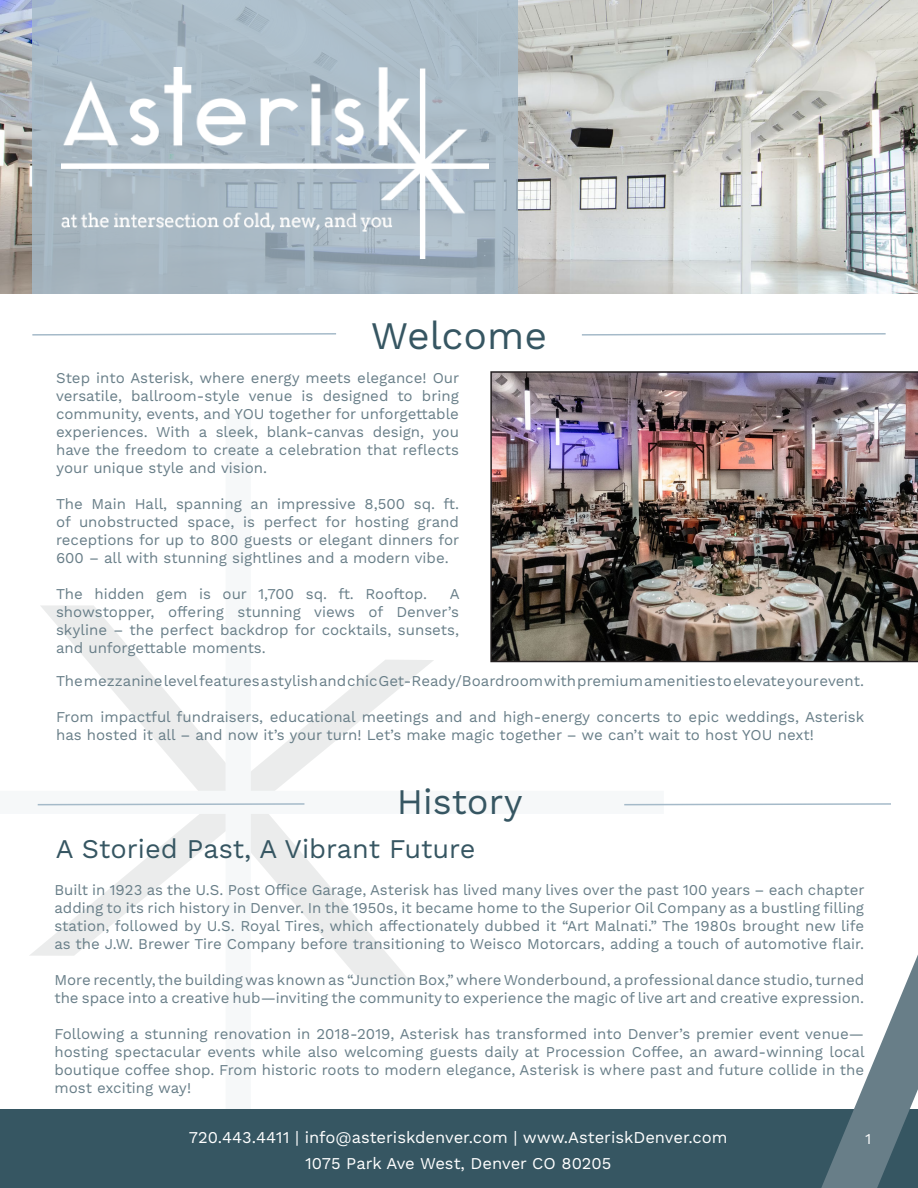
<style>
.page{position:relative;width:918px;height:1188px;background:#fff}
.page>*{position:absolute;margin:0;border:0;box-sizing:border-box;transform-origin:0 0}
.t1{font:39px "Work Sans";color:#365662}
.t2{font:36px "Work Sans";color:#365662}
.t3{font:27px "Work Sans";color:#365662}
.t4{font:16.5px "Work Sans";color:#fff}
.t5{font:15px/18px "Work Sans";color:#687e88;text-align:justify}
.t6{font:15px "Work Sans";color:#fff}
</style>
<div class="page">
<svg style="left:30px;top:605px;width:634px;height:374px"></svg>
<div style="left:0;top:1109px;width:918px;height:79px;background:#365662"></div>
<img style="left:0;top:0;width:918px;height:294px">
<div style="left:32px;top:0;width:485px;height:294px;background:#a5bac9"></div>
<img style="left:61px;top:68px;width:427px;height:191px">
<svg style="left:821px;top:955px;width:97px;height:233px"></svg>
<svg style="left:32px;top:333px;width:304px;height:3px"></svg>
<svg style="left:582px;top:333px;width:304px;height:3px"></svg>
<img style="left:490px;top:371px;width:428px;height:291px">
<svg style="left:36px;top:802px;width:270px;height:4px"></svg>
<svg style="left:623px;top:802px;width:268px;height:4px"></svg>
<p class="t1" style="left:371px;top:313px;width:178px">Welcome</p>
<p class="t5" style="left:56px;top:370px;width:405px">Step into Asterisk, where energy meets elegance! Our versatile, ballroom-style venue is designed to bring community, events, and YOU together for unforgettable experiences. With a sleek, blank-canvas design, you have the freedom to create a celebration that reflects your unique style and vision.</p>
<p class="t5" style="left:56px;top:496px;width:405px">The Main Hall, spanning an impressive 8,500 sq. ft. of unobstructed space, is perfect for hosting grand receptions for up to 800 guests or elegant dinners for 600 – all with stunning sightlines and a modern vibe.</p>
<p class="t5" style="left:56px;top:586px;width:373px">The hidden gem is our 1,700 sq. ft. Rooftop.</p>
<p class="t5" style="left:56px;top:586px;width:405px;text-indent:394px">A showstopper, offering stunning views of Denver’s skyline – the perfect backdrop for cocktails, sunsets, and unforgettable moments.</p>
<p class="t5" style="left:56px;top:673px;width:809px">The mezzanine level features a stylish and chic Get-Ready/Boardroom with premium amenities to elevate your event.</p>
<p class="t5" style="left:56px;top:709px;width:810px">From impactful fundraisers, educational meetings and and high-energy concerts to epic weddings, Asterisk has hosted it all – and now it’s your turn! Let’s make magic together – we can’t wait to host YOU next!</p>
<p class="t2" style="left:397px;top:780px;width:127px">History</p>
<p class="t3" style="left:56px;top:833px;width:421px">A Storied Past, A Vibrant Future</p>
<p class="t5" style="left:54px;top:882px;width:812px">Built in 1923 as the U.S. Post Office Garage, Asterisk has lived many lives over the past 100 years – each chapter adding to its rich history in Denver. In the 1950s, it became home to the Superior Oil Company as a bustling filling station, followed by U.S. Royal Tires, which affectionately dubbed it “Art Malnati.” The 1980s brought new life as the J.W. Brewer Tire Company before transitioning to Weisco Motorcars, adding a touch of automotive flair.</p>
<p class="t5" style="left:54px;top:972px;width:811px">More recently, the building was known as “Junction Box,” where Wonderbound, a professional dance studio, turned the space into a creative hub—inviting the community to experience the magic of live art and creative expression.</p>
<p class="t5" style="left:54px;top:1026px;width:812px">Following a stunning renovation in 2018-2019, Asterisk has transformed into Denver’s premier event venue— hosting spectacular events while also welcoming guests daily at Procession Coffee, an award-winning local boutique coffee shop. From historic roots to modern elegance, Asterisk is where past and future collide in the most exciting way!</p>
<p class="t4" style="left:189px;top:1128px;width:540px">720.443.4411 | info@asteriskdenver.com | www.AsteriskDenver.com</p>
<p class="t6" style="left:865px;top:1130px;width:8px">1</p>
<p class="t4" style="left:305px;top:1153px;width:308px">1075 Park Ave West, Denver CO 80205</p>
</div>
